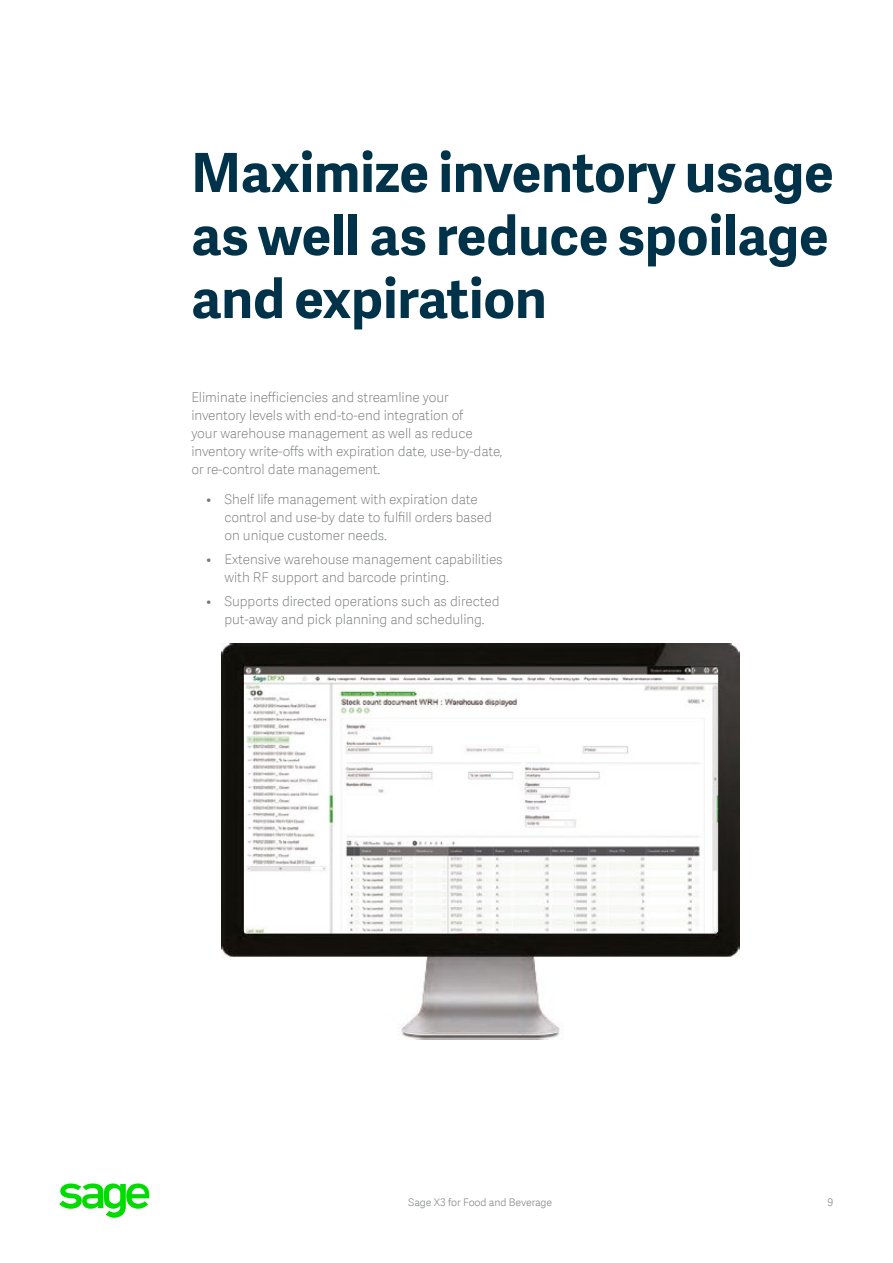
<style>
.page{position:relative;width:893px;height:1263px;background:#fff}
.page>*{position:absolute;margin:0;border:0;box-sizing:border-box;transform-origin:0 0}
.t1{font:700 54px/63px "Adelle Sans SAGE";color:#003349;text-align:justify}
.t2{font:13.5px/18px "Adelle Sans SAGE Th";letter-spacing:-.005em;color:#75787b}
.t3{font:10.5px "Adelle Sans SAGE Lt";letter-spacing:-.01em;color:#888b8d}
</style>
<div class="page">
<svg style="left:59px;top:1183px;width:91px;height:35px"></svg>
<img style="left:221px;top:644px;width:518px;height:396px">
<img style="left:244px;top:666px;width:474px;height:267px">
<h1 class="t1" style="left:191px;top:139px;width:644px">Maximize inventory usage as well as reduce spoilage and expiration</h1>
<p class="t2" style="left:191px;top:388px;width:313px">Eliminate inefficiencies and streamline your inventory levels with end-to-end integration of<br>your warehouse management as well as reduce inventory write-offs with expiration date, use-by-date, or re-control date management.</p>
<p class="t2" style="left:224px;top:490px;width:269px;text-indent:-18px">• Shelf life management with expiration date control and use-by date to fulfill orders based on unique customer needs.</p>
<p class="t2" style="left:224px;top:550px;width:280px;text-indent:-18px">• Extensive warehouse management capabilities with RF support and barcode printing.</p>
<p class="t2" style="left:206px;top:592px;width:295px;text-align:center">• Supports directed operations such as directed put-away and pick planning and scheduling.</p>
<p class="t3" style="left:408px;top:1195px;width:145px">Sage X3 for Food and Beverage</p>
<p class="t3" style="left:827px;top:1195px;width:7px">9</p>
</div>
